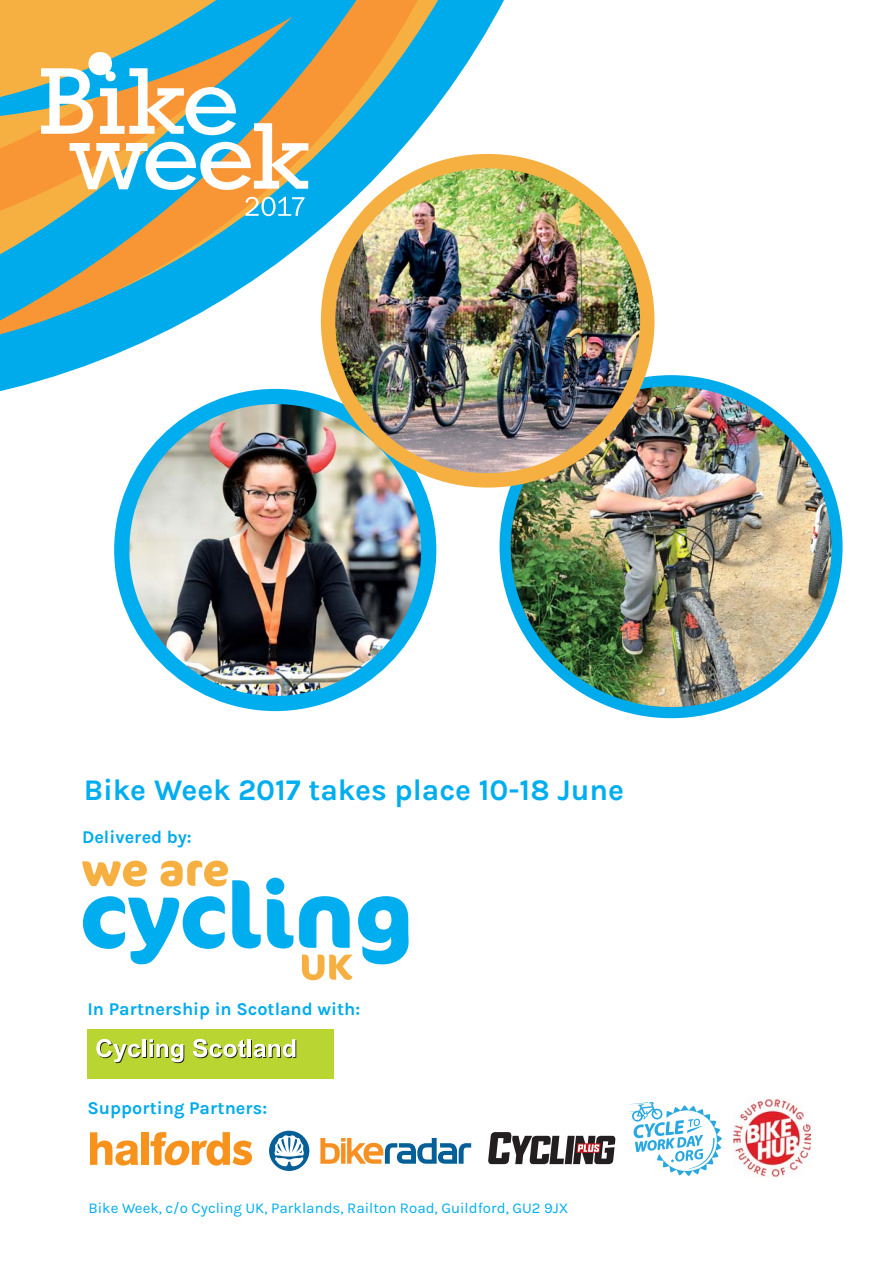
<style>
.page{position:relative;width:893px;height:1263px;background:#fff}
.page>*{position:absolute;margin:0;border:0;box-sizing:border-box;transform-origin:0 0}
.t1{font:700 30px "Karla";color:#00aeef}
.t2{font:700 18px "Karla";color:#00abeb}
.t3{font:15px "Karla";color:#00aeef}
</style>
<div class="page">
<svg style="left:0;top:154px;width:591px;height:242px"></svg>
<svg style="left:0;top:220px;width:363px;height:113px;fill:#00abeb"></svg>
<svg style="left:0;top:119px;width:489px;height:101px"></svg>
<svg style="left:0;top:0;width:504px;height:119px"></svg>
<svg style="left:0;top:0;width:464px;height:103px;background:#90a987"></svg>
<svg style="left:245px;top:197px;width:59px;height:19px"></svg>
<svg style="left:41px;top:52px;width:267px;height:138px"></svg>
<img style="left:505px;top:381px;width:332px;height:332px;border-radius:50%">
<div style="left:500px;top:375px;width:343px;height:343px;border:11px solid #00abeb;border-radius:50%"></div>
<img style="left:122px;top:396px;width:307px;height:306px">
<div style="left:114px;top:389px;width:322px;height:322px;border:15px solid #00aeef;border-radius:50%"></div>
<img style="left:328px;top:161px;width:319px;height:319px;border-radius:50%">
<div style="left:321px;top:154px;width:333px;height:334px;border:14px solid #f6b041;border-radius:50%"></div>
<svg style="left:82px;top:860px;width:211px;height:104px"></svg>
<svg style="left:299px;top:896px;width:110px;height:84px"></svg>
<div style="left:87px;top:1029px;width:246px;height:50px;background:#b9d532"></div>
<hr style="left:144px;top:1040px;width:3px;height:18px;background:#231f20">
<hr style="left:249px;top:1040px;width:3px;height:18px;background:#231f20">
<svg style="left:96px;top:1039px;width:45px;height:24px"></svg>
<hr style="left:143px;top:1039px;width:3px;height:18px;background:#fff">
<svg style="left:150px;top:1039px;width:34px;height:24px"></svg>
<svg style="left:193px;top:1039px;width:53px;height:19px"></svg>
<hr style="left:248px;top:1039px;width:3px;height:18px;background:#fff">
<svg style="left:254px;top:1039px;width:42px;height:19px"></svg>
<img style="left:734px;top:1100px;width:77px;height:77px">
<svg style="left:269px;top:1131px;width:40px;height:40px"></svg>
<svg style="left:320px;top:1138px;width:151px;height:26px"></svg>
<svg style="left:488px;top:1132px;width:127px;height:32px"></svg>
<svg style="left:90px;top:1132px;width:48px;height:33px"></svg>
<div style="left:141px;top:1132px;width:8px;height:33px;background:#f7931d"></div>
<svg style="left:151px;top:1132px;width:101px;height:33px"></svg>
<svg style="left:628px;top:1102px;width:94px;height:74px"></svg>
<h1 class="t1" style="left:84px;top:772px;width:542px">Bike Week 2017 takes place 10-18 June</h1>
<p class="t2" style="left:82px;top:826px;width:111px">Delivered by:</p>
<p class="t2" style="left:87px;top:998px;width:274px">In Partnership in Scotland with:</p>
<p class="t2" style="left:87px;top:1097px;width:181px">Supporting Partners:</p>
<p class="t3" style="left:88px;top:1204px;width:482px">Bike Week, c/o Cycling UK, Parklands, Railton Road, Guildford, GU2 9JX</p>
</div>
